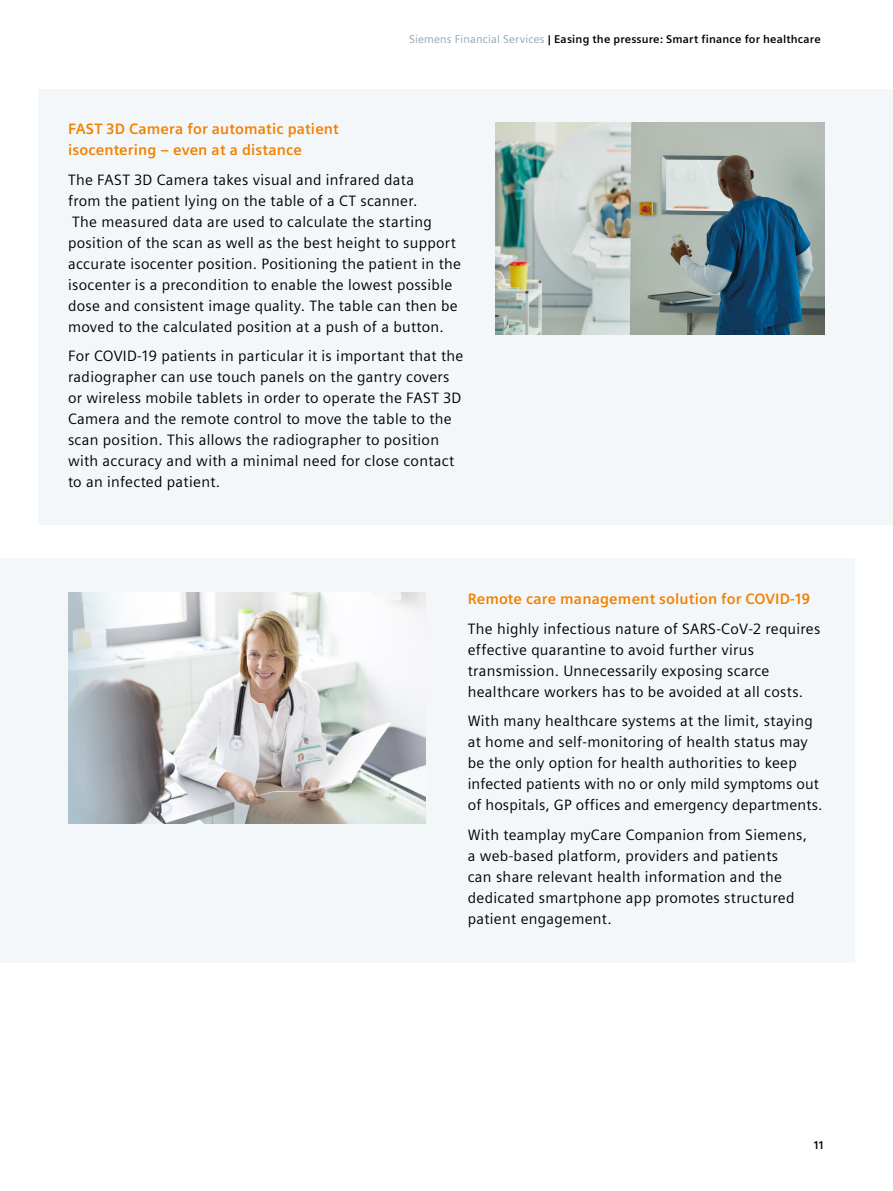
<style>
.page{position:relative;width:893px;height:1191px;background:#fff}
.page>*{position:absolute;margin:0;border:0;box-sizing:border-box;transform-origin:0 0}
.t1{font:15px/21px "Siemens Sans";letter-spacing:.02em;color:#000}
.t2{font:700 15px/21px "Siemens Sans";letter-spacing:.01em;color:#f08100}
.t3{font:700 11.25px "Siemens Sans";letter-spacing:.015em;color:#000}
.s1{font-weight:400;color:#8da3b0}
</style>
<div class="page">
<div style="left:38px;top:89px;width:855px;height:435px;background:#f4f7f9"></div>
<img style="left:496px;top:123px;width:328px;height:211px">
<div style="left:0;top:558px;width:855px;height:404px;background:#f4f7f9"></div>
<img style="left:68px;top:592px;width:357px;height:231px">
<p class="t3" style="left:409px;top:32px;width:413px"><span class="s1">Siemens Financial Services</span> | Easing the pressure: Smart finance for healthcare</p>
<p class="t2" style="left:68px;top:118px;width:272px">FAST 3D Camera for automatic patient isocentering – even at a distance</p>
<p class="t1" style="left:68px;top:169px;width:394px">The FAST 3D Camera takes visual and infrared data<br>from the patient lying on the table of a CT scanner.<br>The measured data are used to calculate the starting position of the scan as well as the best height to support accurate isocenter position. Positioning the patient in the isocenter is a precondition to enable the lowest possible dose and consistent image quality. The table can then be moved to the calculated position at a push of a button.</p>
<p class="t1" style="left:68px;top:345px;width:397px">For COVID-19 patients in particular it is important that the radiographer can use touch panels on the gantry covers or wireless mobile tablets in order to operate the FAST 3D Camera and the remote control to move the table to the scan position. This allows the radiographer to position with accuracy and with a minimal need for close contact to an infected patient.</p>
<p class="t2" style="left:468px;top:588px;width:344px">Remote care management solution for COVID-19</p>
<p class="t1" style="left:468px;top:618px;width:354px">The highly infectious nature of SARS-CoV-2 requires effective quarantine to avoid further virus transmission. Unnecessarily exposing scarce healthcare workers has to be avoided at all costs.</p>
<p class="t1" style="left:468px;top:710px;width:356px">With many healthcare systems at the limit, staying at home and self-monitoring of health status may be the only option for health authorities to keep infected patients with no or only mild symptoms out of hospitals, GP offices and emergency departments.</p>
<p class="t1" style="left:468px;top:824px;width:341px">With teamplay myCare Companion from Siemens, a web-based platform, providers and patients<br>can share relevant health information and the dedicated smartphone app promotes structured patient engagement.</p>
<p class="t3" style="left:814px;top:1139px;width:12px">11</p>
</div>
